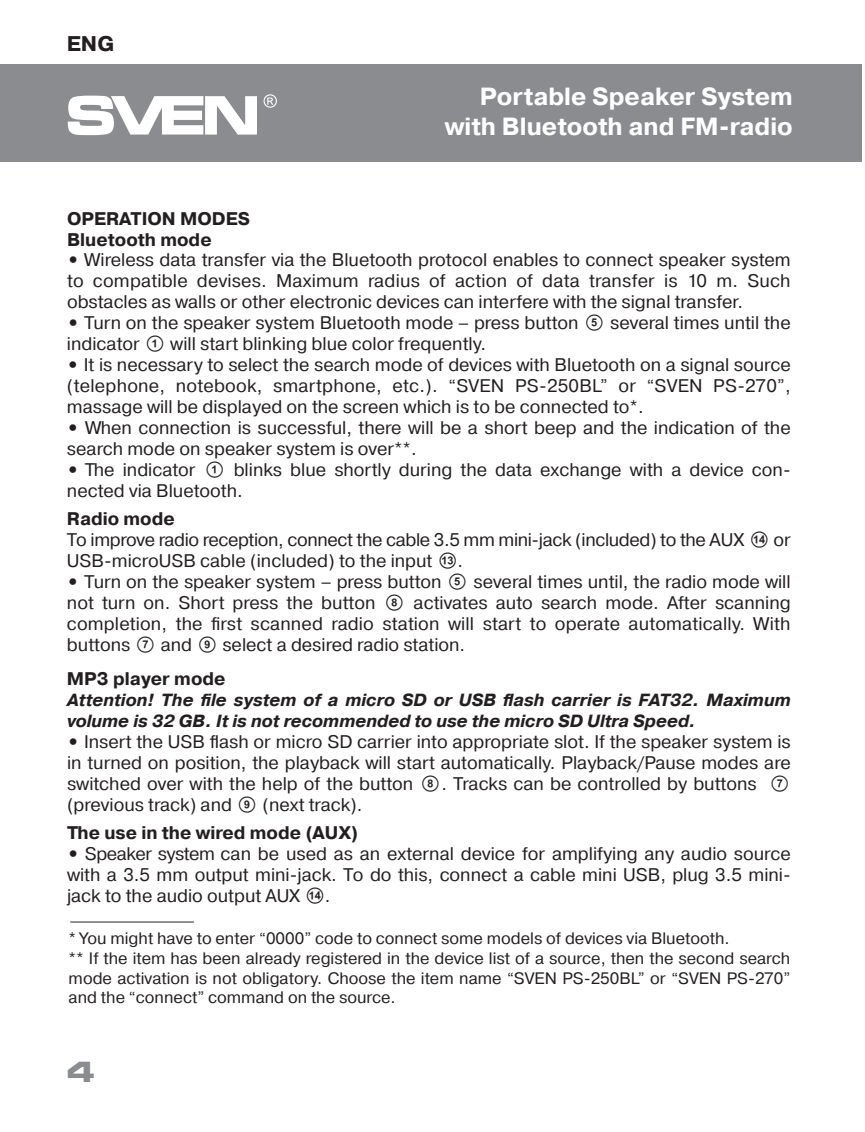
<style>
.page{position:relative;width:865px;height:1132px;background:#fff}
.page>*{position:absolute;margin:0;border:0;box-sizing:border-box;transform-origin:0 0}
.t1{font:700 28.35px "Micra";color:#8a8c8f}
.t2{font:700 24.85px/29.8px "Pragmatica";color:#fff;text-align:right}
.t3{font:700 21px "Pragmatica";color:#231f20}
.t4{font:18.2px/21px "Pragmatica";color:#231f20;text-align:justify}
.t5{font:18.2px/21px "Pragmatica";letter-spacing:-.02em;color:#231f20}
.t6{font:700 18.2px/21px "Pragmatica";color:#231f20}
.t7{font:italic 700 17.5px/21px "Pragmatica";color:#231f20}
.t8{font:16.45px/19.9px "Pragmatica";color:#231f20}
.s1{font-weight:700}
.s2{font-family:"SVEN"}
</style>
<div class="page">
<hr style="left:70px;top:921px;width:124px;height:1px;background:#231f20">
<div style="left:0;top:65px;width:861px;height:97px;background:#8a8c8f"></div>
<svg style="left:68px;top:96px;width:189px;height:39px"></svg>
<svg style="left:263px;top:94px;width:14px;height:14px"></svg>
<p class="t3" style="left:67px;top:30px;width:49px">ENG</p>
<h2 class="t2" style="left:444px;top:82px;width:349px">Portable Speaker System with Bluetooth and FM-radio</h2>
<p class="t6" style="left:67px;top:208px;width:184px">OPERATION MODES<br>Bluetooth mode</p>
<p class="t4" style="left:67px;top:249px;width:725px"><span class="s1">•</span> Wireless data transfer via the Bluetooth protocol enables to connect speaker system to compatible devises. Maximum radius of action of data transfer is 10 m. Such obstacles as walls or other electronic devices can interfere with the signal transfer.</p>
<p class="t4" style="left:67px;top:312px;width:725px"><span class="s1">•</span> Turn on the speaker system Bluetooth mode – press button <span class="s2">E</span> several times until the indicator <span class="s2">A</span> will start blinking blue color frequently.</p>
<p class="t4" style="left:67px;top:354px;width:725px"><span class="s1">•</span> It is necessary to select the search mode of devices with Bluetooth on a signal source (telephone, notebook, smartphone, etc.). “SVEN PS-250BL” or “SVEN PS-270”, massage will be displayed on the screen which is to be connected to*.</p>
<p class="t4" style="left:67px;top:417px;width:725px"><span class="s1">•</span> When connection is successful, there will be a short beep and the indication of the search mode on speaker system is over**.</p>
<p class="t4" style="left:67px;top:459px;width:725px"><span class="s1">•</span> The indicator <span class="s2">A</span> blinks blue shortly during the data exchange with a device con&shy;nected via Bluetooth.</p>
<p class="t5" style="left:67px;top:508px;width:725px"><span class="s1">Radio mode<br></span>To improve radio reception, connect the cable 3.5 mm mini-jack (included) to the AUX <span class="s2">N</span> or<br>USB-microUSB cable (included) to the input <span class="s2">M</span>.</p>
<p class="t4" style="left:67px;top:571px;width:725px"><span class="s1">•</span> Turn on the speaker system – press button <span class="s2">E</span> several times until, the radio mode will not turn on. Short press the button <span class="s2">H</span> activates auto search mode. After scanning completion, the first scanned radio station will start to operate automatically. With buttons <span class="s2">G</span> and <span class="s2">I</span> select a desired radio station.</p>
<p class="t6" style="left:67px;top:668px;width:160px">МР3 player mode</p>
<p class="t7" style="left:67px;top:689px;width:725px">Attention! The file system of a micro SD or USB flash carrier is FAT32. Maximum volume is 32 GB. It is not recommended to use the micro SD Ultra Speed.</p>
<p class="t4" style="left:67px;top:731px;width:725px"><span class="s1">•</span> Insert the USB flash or micro SD carrier into appropriate slot. If the speaker system is in turned on position, the playback will start automatically. Playback/Pause modes are switched over with the help of the button <span class="s2">H</span>. Tracks can be controlled by buttons <span class="s2">G </span>(previous track) and <span class="s2">I</span> (next track).</p>
<p class="t6" style="left:67px;top:822px;width:293px">The use in the wired mode (AUX)</p>
<p class="t4" style="left:67px;top:843px;width:725px"><span class="s1">•</span> Speaker system can be used as an external device for amplifying any audio source with a 3.5 mm output mini-jack. To do this, connect a cable mini USB, plug 3.5 mini&shy;jack to the audio output AUX <span class="s2">N</span>.</p>
<p class="t8" style="left:69px;top:928px;width:722px">* You might have to enter “0000” code to connect some models of devices via Bluetooth.<br>** If the item has been already registered in the device list of a source, then the second search mode activation is not obligatory. Choose the item name “SVEN PS-250BL” or “SVEN PS-270” and the “connect” command on the source.</p>
<h1 class="t1" style="left:67px;top:1056px;width:31px">4</h1>
</div>
